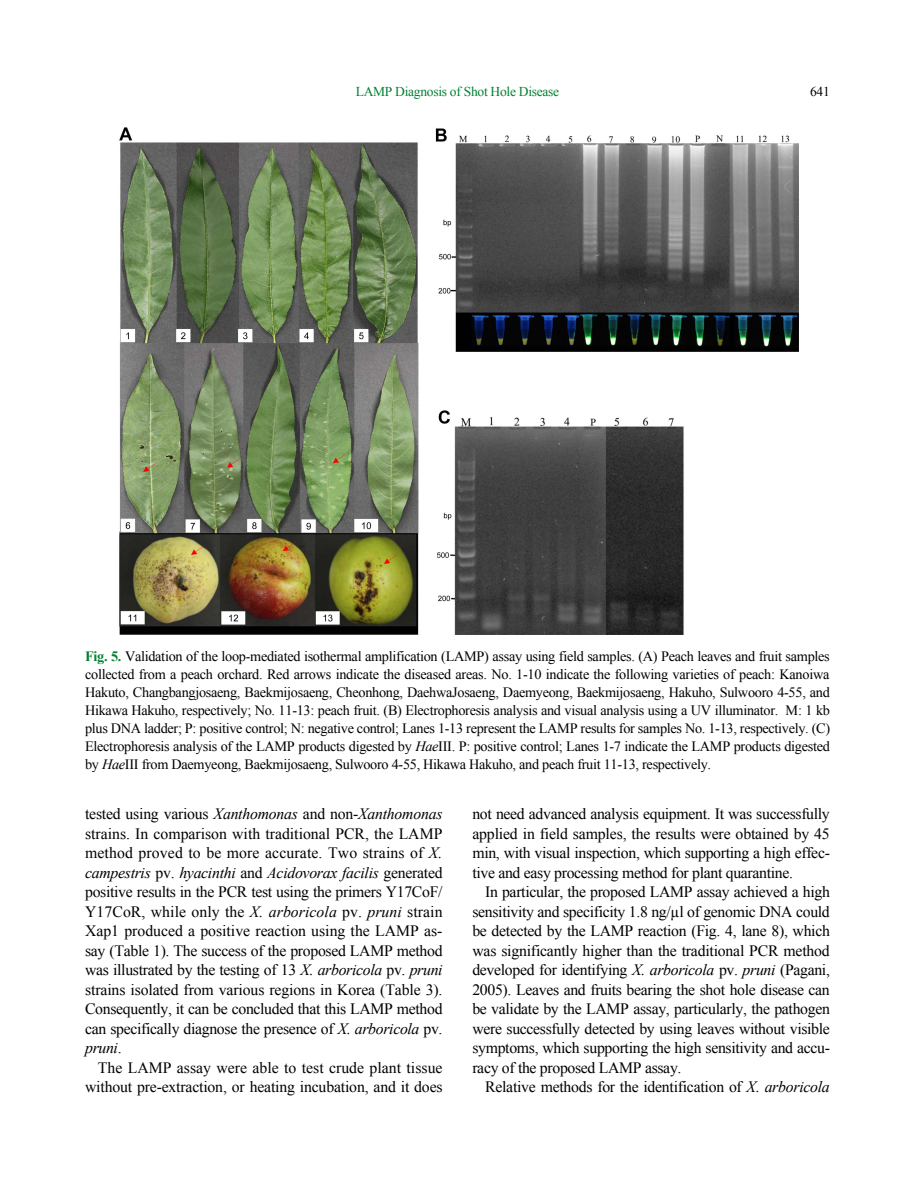
<style>
.page{position:relative;width:915px;height:1191px;background:#fff}
.page>*{position:absolute;margin:0;border:0;box-sizing:border-box;transform-origin:0 0}
.t1{font:15.75px/19.5px "Times New Roman";letter-spacing:-.02em;color:#000;text-align:justify}
.t2{font:14.25px/18px "Times New Roman";letter-spacing:-.02em;color:#000;text-align:justify}
.t3{font:13.5px "Times New Roman";letter-spacing:-.02em;color:#008130}
.t4{font:13.5px "Times New Roman";color:#000}
.s1{font-weight:700;color:#008130}
.s2{font-style:italic}
</style>
<div class="page">
<img style="left:119px;top:128px;width:678px;height:506px">
<p class="t3" style="left:355px;top:83px;width:205px">LAMP Diagnosis of Shot Hole Disease</p>
<p class="t4" style="left:809px;top:83px;width:21px">641</p>
<p class="t2" style="left:85px;top:646px;width:746px"><span class="s1">Fig. 5.</span> Validation of the loop-mediated isothermal amplification (LAMP) assay using field samples. (A) Peach leaves and fruit samples collected from a peach orchard. Red arrows indicate the diseased areas. No. 1-10 indicate the following varieties of peach: Kanoiwa Hakuto, Changbangjosaeng, Baekmijosaeng, Cheonhong, DaehwaJosaeng, Daemyeong, Baekmijosaeng, Hakuho, Sulwooro 4-55, and Hikawa Hakuho, respectively; No. 11-13: peach fruit. (B) Electrophoresis analysis and visual analysis using a UV illuminator. M: 1 kb plus DNA ladder; P: positive control; N: negative control; Lanes 1-13 represent the LAMP results for samples No. 1-13, respectively. (C)<br>Electrophoresis analysis of the LAMP products digested by <span class="s2">Hae</span>III. P: positive control; Lanes 1-7 indicate the LAMP products digested by <span class="s2">Hae</span>III from Daemyeong, Baekmijosaeng, Sulwooro 4-55, Hikawa Hakuho, and peach fruit 11-13, respectively.</p>
<p class="t1" style="left:85px;top:804px;width:359px">tested using various <span class="s2">Xanthomonas</span> and non-<span class="s2">Xanthomonas </span>strains. In comparison with traditional PCR, the LAMP method proved to be more accurate. Two strains of <span class="s2">X. campestris</span> pv. <span class="s2">hyacinthi</span> and <span class="s2">Acidovorax facilis</span> generated positive results in the PCR test using the primers Y17CoF/ Y17CoR, while only the <span class="s2">X. arboricola</span> pv. <span class="s2">pruni</span> strain Xap1 produced a positive reaction using the LAMP as&shy;say (Table 1). The success of the proposed LAMP method was illustrated by the testing of 13 <span class="s2">X. arboricola</span> pv. <span class="s2">pruni </span>strains isolated from various regions in Korea (Table 3).<br>Consequently, it can be concluded that this LAMP method can specifically diagnose the presence of <span class="s2">X. arboricola</span> pv. <span class="s2">pruni</span>.</p>
<p class="t1" style="left:85px;top:1057px;width:359px;text-align:right">The LAMP assay were able to test crude plant tissue without pre-extraction, or heating incubation, and it does</p>
<p class="t1" style="left:472px;top:804px;width:359px">not need advanced analysis equipment. It was successfully applied in field samples, the results were obtained by 45 min, with visual inspection, which supporting a high effec&shy;tive and easy processing method for plant quarantine.</p>
<p class="t1" style="left:472px;top:882px;width:359px;text-indent:13px">In particular, the proposed LAMP assay achieved a high sensitivity and specificity 1.8 ng/µl of genomic DNA could be detected by the LAMP reaction (Fig. 4, lane 8), which was significantly higher than the traditional PCR method developed for identifying <span class="s2">X. arboricola</span> pv. <span class="s2">pruni</span> (Pagani, 2005). Leaves and fruits bearing the shot hole disease can be validate by the LAMP assay, particularly, the pathogen were successfully detected by using leaves without visible symptoms, which supporting the high sensitivity and accu&shy;racy of the proposed LAMP assay.</p>
<p class="t1" style="left:485px;top:1077px;width:346px">Relative methods for the identification of <span class="s2">X. arboricola</span></p>
</div>
